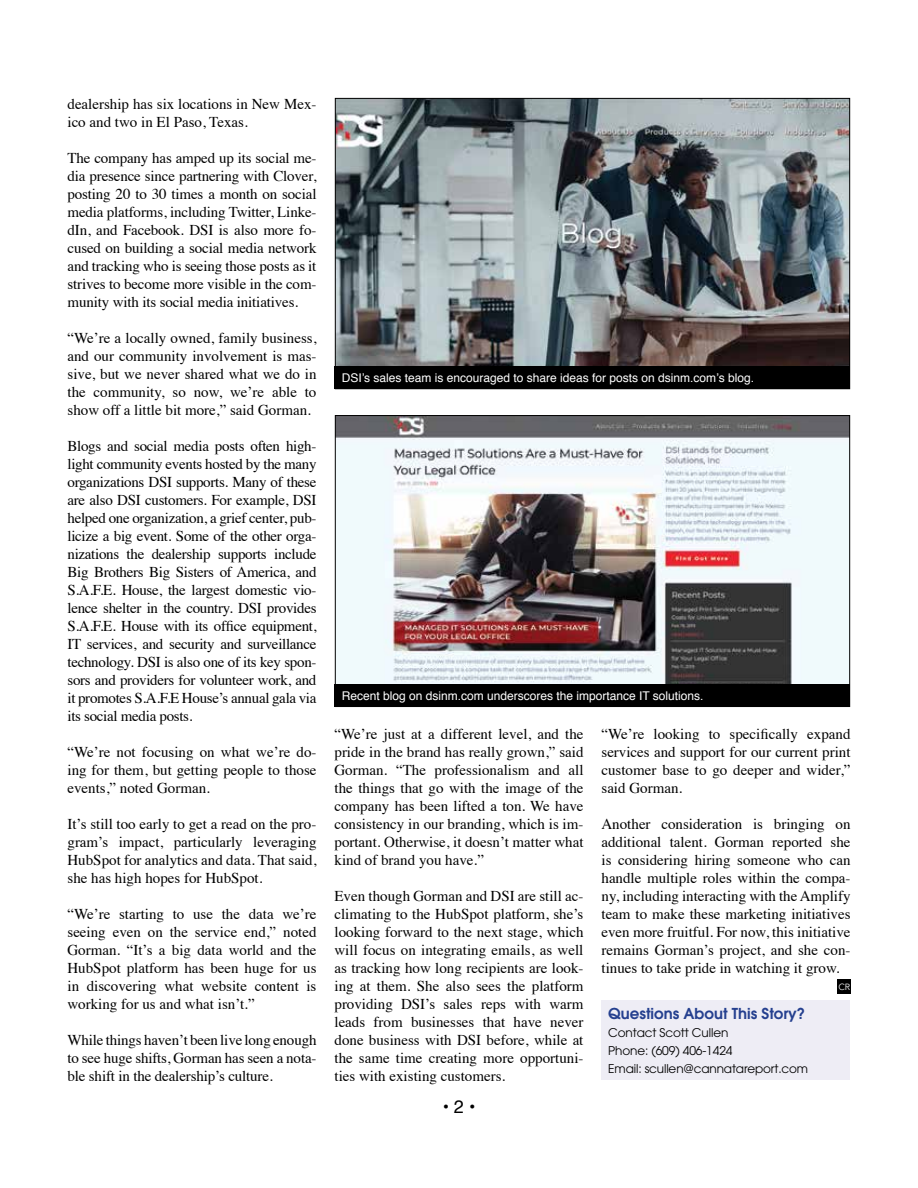
<style>
.page{position:relative;width:918px;height:1188px;background:#fff}
.page>*{position:absolute;margin:0;border:0;box-sizing:border-box;transform-origin:0 0}
.t1{font:18px "Helvetica";color:#000}
.t2{font:15px/18px "Times";color:#000;text-align:justify}
.t3{font:600 15px "Avant Garde";color:#25408f}
.t4{font:12px "Helvetica";color:#fff}
.t5{font:12px/18px "Avant Garde";letter-spacing:-.01em;color:#000}
.t6{font:9px "Avenir Next";color:#fff}
</style>
<div class="page">
<img style="left:337px;top:417px;width:511px;height:267px">
<div style="left:838px;top:980px;width:13px;height:14px;background:#000"></div>
<div style="left:602px;top:1000px;width:248px;height:80px;background:#eeedf5"></div>
<img style="left:337px;top:100px;width:511px;height:267px">
<div style="left:335px;top:684px;width:515px;height:23px;background:#000"></div>
<div style="left:335px;top:367px;width:515px;height:22px;background:#000"></div>
<p class="t2" style="left:68px;top:94px;width:250px">dealership has six locations in New Mex&shy;ico and two in El Paso, Texas.</p>
<p class="t2" style="left:68px;top:148px;width:251px">The company has amped up its social me&shy;dia presence since partnering with Clover, posting 20 to 30 times a month on social media platforms, including Twitter, Linke&shy;dIn, and Facebook. DSI is also more fo&shy;cused on building a social media network and tracking who is seeing those posts as it strives to become more visible in the com&shy;munity with its social media initiatives.</p>
<p class="t2" style="left:68px;top:328px;width:251px">“We’re a locally owned, family business, and our community involvement is mas&shy;sive, but we never shared what we do in the community, so now, we’re able to show off a little bit more,” said Gorman.</p>
<p class="t2" style="left:68px;top:436px;width:251px">Blogs and social media posts often high&shy;light community events hosted by the many organizations DSI supports. Many of these are also DSI customers. For example, DSI helped one organization, a grief center, pub&shy;licize a big event. Some of the other orga&shy;nizations the dealership supports include Big Brothers Big Sisters of America, and S.A.F.E. House, the largest domestic vio&shy;lence shelter in the country. DSI provides S.A.F.E. House with its office equipment, IT services, and security and surveillance technology. DSI is also one of its key spon&shy;sors and providers for volunteer work, and it promotes S.A.F.E House’s annual gala via its social media posts.</p>
<p class="t2" style="left:68px;top:742px;width:251px">“We’re not focusing on what we’re do&shy;ing for them, but getting people to those events,” noted Gorman.</p>
<p class="t2" style="left:68px;top:814px;width:251px">It’s still too early to get a read on the pro&shy;gram’s impact, particularly leveraging HubSpot for analytics and data. That said, she has high hopes for HubSpot.</p>
<p class="t2" style="left:68px;top:904px;width:251px">“We’re starting to use the data we’re seeing even on the service end,” noted Gorman. “It’s a big data world and the HubSpot platform has been huge for us in discovering what website content is working for us and what isn’t.”</p>
<p class="t2" style="left:68px;top:1030px;width:251px">While things haven’t been live long enough to see huge shifts, Gorman has seen a nota&shy;ble shift in the dealership’s culture.</p>
<p class="t4" style="left:342px;top:369px;width:414px">DSI’s sales team is encouraged to share ideas for posts on dsinm.com’s blog.</p>
<p class="t4" style="left:342px;top:687px;width:363px">Recent blog on dsinm.com underscores the importance IT solutions.</p>
<p class="t2" style="left:334px;top:724px;width:251px">“We’re just at a different level, and the pride in the brand has really grown,” said Gorman. “The professionalism and all the things that go with the image of the company has been lifted a ton. We have consistency in our branding, which is im&shy;portant. Otherwise, it doesn’t matter what kind of brand you have.”</p>
<p class="t2" style="left:334px;top:886px;width:251px">Even though Gorman and DSI are still ac&shy;climating to the HubSpot platform, she’s looking forward to the next stage, which will focus on integrating emails, as well as tracking how long recipients are look&shy;ing at them. She also sees the platform providing DSI’s sales reps with warm leads from businesses that have never done business with DSI before, while at the same time creating more opportuni&shy;ties with existing customers.</p>
<p class="t1" style="left:443px;top:1092px;width:34px">• 2 •</p>
<p class="t2" style="left:602px;top:724px;width:251px">“We’re looking to specifically expand services and support for our current print customer base to go deeper and wider,” said Gorman.</p>
<p class="t2" style="left:602px;top:814px;width:251px">Another consideration is bringing on additional talent. Gorman reported she is considering hiring someone who can handle multiple roles within the compa&shy;ny, including interacting with the Amplify team to make these marketing initiatives even more fruitful. For now, this initiative remains Gorman’s project, and she con&shy;tinues to take pride in watching it grow.</p>
<p class="t3" style="left:608px;top:1004px;width:199px">Questions About This Story?</p>
<p class="t5" style="left:608px;top:1024px;width:202px">Contact Scott Cullen<br>Phone: (609) 406-1424<br>Email: scullen@cannatareport.com</p>
<p class="t6" style="left:838px;top:979px;width:13px">CR</p>
</div>
